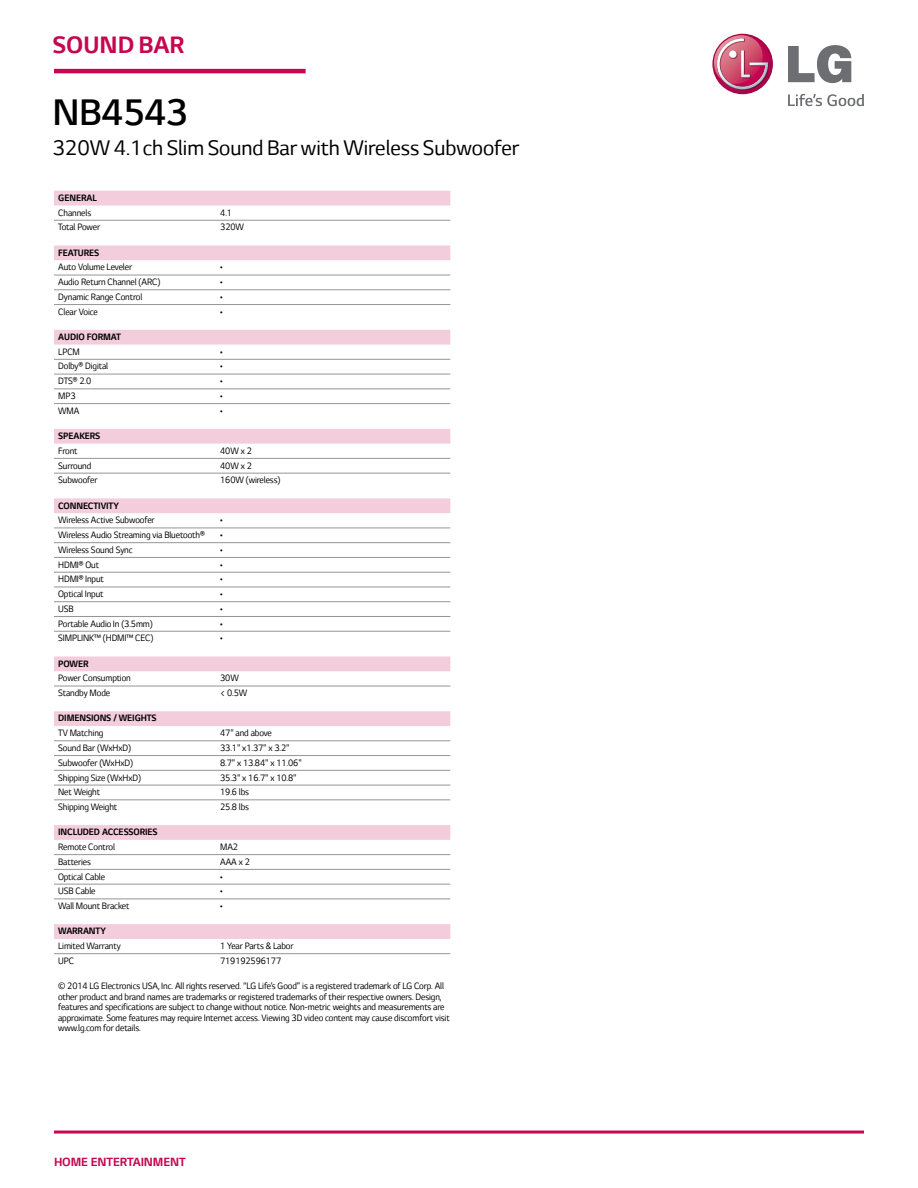
<style>
.page{position:relative;width:918px;height:1188px;background:#fff}
.page>*{position:absolute;margin:0;border:0;box-sizing:border-box;transform-origin:0 0}
.t1{font:300 42px "LG Smart";letter-spacing:-.01em;color:#000}
.t2{font:700 27px "LG Smart";color:#c60651}
.t3{font:24px "LG Smart";color:#000}
.t4{font:700 13.5px "LG Smart";letter-spacing:-.01em;color:#c60651}
.t5{font:10.5px/10.5px "LG Smart";letter-spacing:-.01em;color:#000;scale:.95 1}
.t6{font:700 10.5px "LG Smart";letter-spacing:-.01em;color:#000;scale:.95 1}
</style>
<div class="page">
<svg style="left:712px;top:34px;width:61px;height:60px"></svg>
<svg style="left:712px;top:35px;width:57px;height:56px"></svg>
<svg style="left:788px;top:45px;width:63px;height:38px"></svg>
<svg style="left:788px;top:94px;width:76px;height:12px"></svg>
<hr style="left:54px;top:1131px;width:810px;height:3px;background:#c60651">
<hr style="left:54px;top:69px;width:252px;height:4px;background:#c60651">
<svg style="left:54px;top:191px;width:396px;height:748px"></svg>
<hr style="left:54px;top:359px;width:396px;height:1px;background:#939598">
<hr style="left:54px;top:374px;width:396px;height:1px;background:#939598">
<hr style="left:54px;top:389px;width:396px;height:1px;background:#939598">
<hr style="left:54px;top:403px;width:396px;height:1px;background:#939598">
<hr style="left:54px;top:275px;width:396px;height:1px;background:#939598">
<hr style="left:54px;top:290px;width:396px;height:1px;background:#939598">
<hr style="left:54px;top:304px;width:396px;height:1px;background:#939598">
<hr style="left:54px;top:458px;width:396px;height:1px;background:#939598">
<hr style="left:54px;top:473px;width:396px;height:1px;background:#939598">
<hr style="left:54px;top:528px;width:396px;height:1px;background:#939598">
<hr style="left:54px;top:542px;width:396px;height:1px;background:#939598">
<hr style="left:54px;top:557px;width:396px;height:1px;background:#939598">
<hr style="left:54px;top:572px;width:396px;height:1px;background:#939598">
<hr style="left:54px;top:587px;width:396px;height:1px;background:#939598">
<hr style="left:54px;top:601px;width:396px;height:1px;background:#939598">
<hr style="left:54px;top:616px;width:396px;height:1px;background:#939598">
<hr style="left:54px;top:631px;width:396px;height:1px;background:#939598">
<hr style="left:54px;top:686px;width:396px;height:1px;background:#939598">
<hr style="left:54px;top:755px;width:396px;height:1px;background:#939598">
<hr style="left:54px;top:770px;width:396px;height:1px;background:#939598">
<hr style="left:54px;top:785px;width:396px;height:1px;background:#939598">
<hr style="left:54px;top:800px;width:396px;height:1px;background:#939598">
<hr style="left:54px;top:854px;width:396px;height:1px;background:#939598">
<hr style="left:54px;top:869px;width:396px;height:1px;background:#939598">
<hr style="left:54px;top:884px;width:396px;height:1px;background:#939598">
<hr style="left:54px;top:899px;width:396px;height:1px;background:#939598">
<hr style="left:54px;top:953px;width:396px;height:1px;background:#939598">
<hr style="left:54px;top:220px;width:396px;height:1px;background:#939598">
<hr style="left:54px;top:741px;width:396px;height:1px;background:#939598">
<h2 class="t2" style="left:52px;top:30px;width:134px">SOUND BAR</h2>
<h1 class="t1" style="left:52px;top:90px;width:137px">NB4543</h1>
<h3 class="t3" style="left:52px;top:135px;width:468px">320W 4.1ch Slim Sound Bar with Wireless Subwoofer</h3>
<p class="t6" style="left:58px;top:192px;width:42px">GENERAL</p>
<p class="t5" style="left:58px;top:207px;width:36px">Channels</p>
<p class="t5" style="left:220px;top:207px;width:14px">4.1</p>
<p class="t5" style="left:58px;top:222px;width:46px">Total Power</p>
<p class="t5" style="left:220px;top:222px;width:27px">320W</p>
<p class="t6" style="left:58px;top:247px;width:45px">FEATURES</p>
<p class="t5" style="left:58px;top:262px;width:79px">Auto Volume Leveler</p>
<p class="t5" style="left:220px;top:262px;width:4px">•</p>
<p class="t5" style="left:58px;top:277px;width:109px">Audio Return Channel (ARC)</p>
<p class="t5" style="left:220px;top:277px;width:4px">•</p>
<p class="t5" style="left:58px;top:292px;width:90px">Dynamic Range Control</p>
<p class="t5" style="left:220px;top:292px;width:4px">•</p>
<p class="t5" style="left:58px;top:306px;width:43px">Clear Voice</p>
<p class="t5" style="left:220px;top:306px;width:4px">•</p>
<p class="t6" style="left:58px;top:331px;width:68px">AUDIO FORMAT</p>
<p class="t5" style="left:58px;top:346px;width:24px">LPCM</p>
<p class="t5" style="left:220px;top:346px;width:4px">•</p>
<p class="t5" style="left:58px;top:361px;width:54px">Dolby® Digital</p>
<p class="t5" style="left:220px;top:361px;width:4px">•</p>
<p class="t5" style="left:58px;top:376px;width:36px">DTS® 2.0</p>
<p class="t5" style="left:220px;top:376px;width:4px">•</p>
<p class="t5" style="left:58px;top:391px;width:20px">MP3</p>
<p class="t5" style="left:220px;top:391px;width:4px">•</p>
<p class="t5" style="left:58px;top:405px;width:24px">WMA</p>
<p class="t5" style="left:220px;top:405px;width:4px">•</p>
<p class="t6" style="left:58px;top:430px;width:46px">SPEAKERS</p>
<p class="t5" style="left:58px;top:445px;width:22px">Front</p>
<p class="t5" style="left:220px;top:445px;width:35px">40W x 2</p>
<p class="t5" style="left:58px;top:460px;width:36px">Surround</p>
<p class="t5" style="left:220px;top:460px;width:35px">40W x 2</p>
<p class="t5" style="left:58px;top:475px;width:43px">Subwoofer</p>
<p class="t5" style="left:220px;top:475px;width:65px">160W (wireless)</p>
<p class="t6" style="left:58px;top:500px;width:65px">CONNECTIVITY</p>
<p class="t5" style="left:58px;top:515px;width:103px">Wireless Active Subwoofer</p>
<p class="t5" style="left:220px;top:515px;width:4px">•</p>
<p class="t5" style="left:58px;top:530px;width:156px">Wireless Audio Streaming via Bluetooth®</p>
<p class="t5" style="left:220px;top:530px;width:4px">•</p>
<p class="t5" style="left:58px;top:545px;width:80px">Wireless Sound Sync</p>
<p class="t5" style="left:220px;top:544px;width:4px">•</p>
<p class="t5" style="left:58px;top:559px;width:45px">HDMI® Out</p>
<p class="t5" style="left:220px;top:559px;width:4px">•</p>
<p class="t5" style="left:58px;top:574px;width:50px">HDMI® Input</p>
<p class="t5" style="left:220px;top:574px;width:4px">•</p>
<p class="t5" style="left:58px;top:589px;width:49px">Optical Input</p>
<p class="t5" style="left:220px;top:589px;width:4px">•</p>
<p class="t5" style="left:58px;top:604px;width:18px">USB</p>
<p class="t5" style="left:220px;top:604px;width:4px">•</p>
<p class="t5" style="left:58px;top:618px;width:101px">Portable Audio In (3.5mm)</p>
<p class="t5" style="left:220px;top:618px;width:4px">•</p>
<p class="t5" style="left:58px;top:633px;width:102px">SIMPLINK™ (HDMI™ CEC)</p>
<p class="t5" style="left:220px;top:633px;width:4px">•</p>
<p class="t6" style="left:58px;top:658px;width:34px">POWER</p>
<p class="t5" style="left:58px;top:673px;width:78px">Power Consumption</p>
<p class="t5" style="left:220px;top:673px;width:21px">30W</p>
<p class="t5" style="left:58px;top:688px;width:56px">Standby Mode</p>
<p class="t5" style="left:220px;top:688px;width:30px">&lt; 0.5W</p>
<p class="t6" style="left:58px;top:713px;width:105px">DIMENSIONS / WEIGHTS</p>
<p class="t5" style="left:58px;top:728px;width:49px">TV Matching</p>
<p class="t5" style="left:220px;top:728px;width:56px">47" and above</p>
<p class="t5" style="left:58px;top:743px;width:78px">Sound Bar (WxHxD)</p>
<p class="t5" style="left:220px;top:743px;width:75px">33.1" x1.37" x 3.2"</p>
<p class="t5" style="left:58px;top:757px;width:81px">Subwoofer (WxHxD)</p>
<p class="t5" style="left:220px;top:757px;width:87px">8.7" x 13.84" x 11.06"</p>
<p class="t5" style="left:58px;top:772px;width:89px">Shipping Size (WxHxD)</p>
<p class="t5" style="left:220px;top:772px;width:82px">35.3" x 16.7" x 10.8"</p>
<p class="t5" style="left:58px;top:787px;width:46px">Net Weight</p>
<p class="t5" style="left:220px;top:787px;width:32px">19.6 lbs</p>
<p class="t5" style="left:58px;top:802px;width:64px">Shipping Weight</p>
<p class="t5" style="left:220px;top:802px;width:32px">25.8 lbs</p>
<p class="t6" style="left:58px;top:826px;width:106px">INCLUDED ACCESSORIES</p>
<p class="t5" style="left:58px;top:842px;width:61px">Remote Control</p>
<p class="t5" style="left:220px;top:842px;width:20px">MA2</p>
<p class="t5" style="left:58px;top:856px;width:36px">Batteries</p>
<p class="t5" style="left:220px;top:856px;width:33px">AAA x 2</p>
<p class="t5" style="left:58px;top:871px;width:51px">Optical Cable</p>
<p class="t5" style="left:220px;top:871px;width:4px">•</p>
<p class="t5" style="left:58px;top:886px;width:41px">USB Cable</p>
<p class="t5" style="left:220px;top:886px;width:4px">•</p>
<p class="t5" style="left:58px;top:901px;width:77px">Wall Mount Bracket</p>
<p class="t5" style="left:220px;top:901px;width:4px">•</p>
<p class="t6" style="left:58px;top:925px;width:52px">WARRANTY</p>
<p class="t5" style="left:58px;top:941px;width:67px">Limited Warranty</p>
<p class="t5" style="left:220px;top:941px;width:79px">1 Year Parts &amp; Labor</p>
<p class="t5" style="left:58px;top:956px;width:18px">UPC</p>
<p class="t5" style="left:220px;top:956px;width:66px">719192596177</p>
<p class="t5" style="left:58px;top:981px;width:414px">© 2014 LG Electronics USA, Inc. All rights reserved. “LG Life’s Good” is a registered trademark of LG Corp. All other product and brand names are trademarks or registered trademarks of their respective owners. Design, features and specifications are subject to change without notice. Non-metric weights and measurements are approximate. Some features may require Internet access. Viewing 3D video content may cause discomfort visit www.lg.com for details.</p>
<p class="t4" style="left:54px;top:1155px;width:133px">HOME ENTERTAINMENT</p>
</div>
